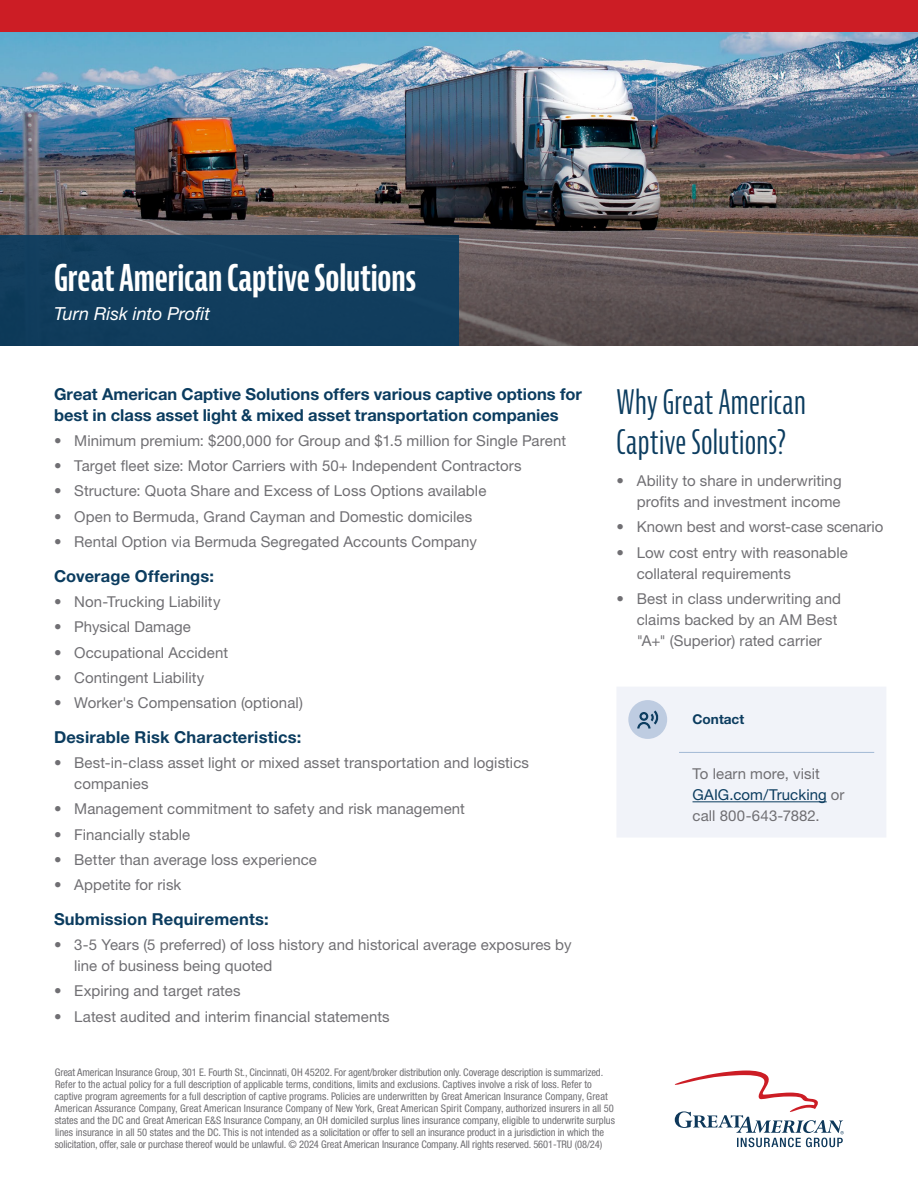
<style>
.page{position:relative;width:918px;height:1188px;background:#fff}
.page>*{position:absolute;margin:0;border:0;box-sizing:border-box;transform-origin:0 0}
.t1{font:700 extra-condensed 36px "Bernina Sans";letter-spacing:-.005em;color:#fff}
.t2{font:extra-condensed 33px/39.6px "Bernina Sans";letter-spacing:.005em;color:#0b3c5f}
.t3{font:italic 18px "Helvetica Neue LT Std";color:#fff}
.t4{font:700 16.5px/21px "Helvetica Neue LT Std";letter-spacing:.005em;color:#0b3c5f}
.t5{font:15px/21px "Helvetica Neue LT Std";letter-spacing:.005em;color:#706f73}
.t6{font:700 13.5px "Helvetica Neue LT Std";color:#0b3c5f}
.t7{font:condensed 10.5px/12px "Helvetica Neue LT Std";color:#706f73}
.s1{color:#0b3c5f}
</style>
<div class="page">
<img style="left:0;top:31px;width:918px;height:71px">
<div style="left:0;top:0;width:918px;height:31px;background:#cc1d25"></div>
<img style="left:0;top:102px;width:918px;height:244px">
<div style="left:0;top:236px;width:459px;height:110px;background:#123d5e"></div>
<div style="left:617px;top:687px;width:269px;height:150px;background:#f1f3f9"></div>
<hr style="left:693px;top:801px;width:134px;height:1px;background:#0b3c5f">
<svg style="left:675px;top:1071px;width:169px;height:76px"></svg>
<h1 class="t1" style="left:54px;top:257px;width:364px">Great American Captive Solutions</h1>
<p class="t3" style="left:54px;top:303px;width:158px">Turn Risk into Profit</p>
<p class="t4" style="left:54px;top:383px;width:529px">Great American Captive Solutions offers various captive options for best in class asset light &amp; mixed asset transportation companies</p>
<p class="t5" style="left:54px;top:430px;width:514px">• Minimum premium: $200,000 for Group and $1.5 million for Single Parent</p>
<p class="t5" style="left:54px;top:455px;width:469px">• Target fleet size: Motor Carriers with 50+ Independent Contractors</p>
<p class="t5" style="left:54px;top:480px;width:434px">• Structure: Quota Share and Excess of Loss Options available</p>
<p class="t5" style="left:54px;top:506px;width:420px">• Open to Bermuda, Grand Cayman and Domestic domiciles</p>
<p class="t5" style="left:54px;top:531px;width:424px">• Rental Option via Bermuda Segregated Accounts Company</p>
<p class="t4" style="left:54px;top:565px;width:162px">Coverage Offerings:</p>
<p class="t5" style="left:54px;top:591px;width:168px">• Non-Trucking Liability</p>
<p class="t5" style="left:54px;top:616px;width:139px">• Physical Damage</p>
<p class="t5" style="left:54px;top:642px;width:176px">• Occupational Accident</p>
<p class="t5" style="left:54px;top:667px;width:152px">• Contingent Liability</p>
<p class="t5" style="left:54px;top:692px;width:250px">• Worker's Compensation (optional)</p>
<p class="t4" style="left:54px;top:726px;width:249px">Desirable Risk Characteristics:</p>
<p class="t5" style="left:74px;top:752px;width:456px;text-indent:-20px">• Best-in-class asset light or mixed asset transportation and logistics companies</p>
<p class="t5" style="left:54px;top:798px;width:413px">• Management commitment to safety and risk management</p>
<p class="t5" style="left:54px;top:824px;width:138px">• Financially stable</p>
<p class="t5" style="left:54px;top:849px;width:265px">• Better than average loss experience</p>
<p class="t5" style="left:54px;top:874px;width:129px">• Appetite for risk</p>
<p class="t4" style="left:54px;top:908px;width:216px">Submission Requirements:</p>
<p class="t5" style="left:74px;top:934px;width:499px;text-indent:-20px">• 3-5 Years (5 preferred) of loss history and historical average exposures by line of business being quoted</p>
<p class="t5" style="left:54px;top:980px;width:188px">• Expiring and target rates</p>
<p class="t5" style="left:54px;top:1006px;width:337px">• Latest audited and interim financial statements</p>
<h2 class="t2" style="left:616px;top:384px;width:191px">Why Great American<br>Captive Solutions?</h2>
<p class="t5" style="left:617px;top:470px;width:227px;text-align:right">• Ability to share in underwriting profits and investment income</p>
<p class="t5" style="left:617px;top:516px;width:268px">• Known best and worst-case scenario</p>
<p class="t5" style="left:637px;top:542px;width:213px;text-indent:-20px">• Low cost entry with reasonable collateral requirements</p>
<p class="t5" style="left:637px;top:588px;width:206px;text-indent:-20px">• Best in class underwriting and claims backed by an AM Best "A+" (Superior) rated carrier</p>
<p class="t6" style="left:693px;top:711px;width:53px">Contact</p>
<p class="t5" style="left:693px;top:763px;width:154px">To learn more, visit<br><span class="s1">GAIG.com/Trucking</span> or call 800-643-7882.</p>
<p class="t7" style="left:55px;top:1066px;width:562px">Great American Insurance Group, 301 E. Fourth St., Cincinnati, OH 45202. For agent/broker distribution only. Coverage description is summarized.<br>Refer to the actual policy for a full description of applicable terms, conditions, limits and exclusions. Captives involve a risk of loss. Refer to captive program agreements for a full description of captive programs. Policies are underwritten by Great American Insurance Company, Great American Assurance Company, Great American Insurance Company of New York, Great American Spirit Company, authorized insurers in all 50 states and the DC and Great American E&amp;S Insurance Company, an OH domiciled surplus lines insurance company, eligible to underwrite surplus lines insurance in all 50 states and the DC. This is not intended as a solicitation or offer to sell an insurance product in a jurisdiction in which the solicitation, offer, sale or purchase thereof would be unlawful. © 2024 Great American Insurance Company. All rights reserved. 5601-TRU (08/24)</p>
</div>
